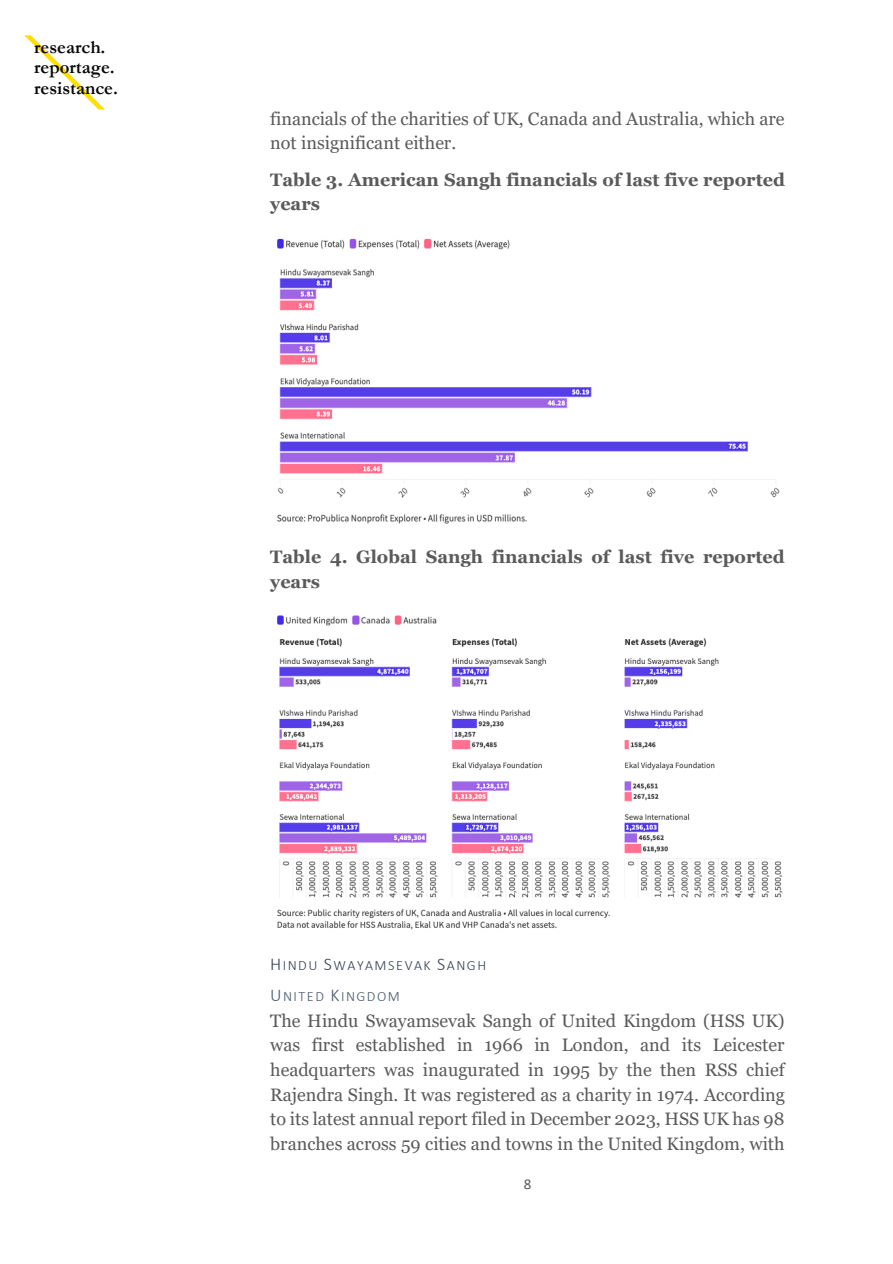
<style>
.page{position:relative;width:893px;height:1264px;background:#fff}
.page>*{position:absolute;margin:0;border:0;box-sizing:border-box;transform-origin:0 0}
.t1{font:700 18.75px/20.5px "Garamond";color:#070707}
.t2{font:18px/24.6px "Georgia";color:#5a5a5a}
.t3{font:700 18px/24.6px "Georgia";color:#5a5a5a}
.t4{font:15px "Calibri";color:#5a5a5a}
.t5{font:300 14.25px/30.9px "Calibri";letter-spacing:.105em;color:#323e4f}
.s1{font-size:18px}
.s2{font-size:18px;color:#44546a}
.s3{color:#44546a}
</style>
<div class="page">
<svg style="left:24px;top:35px;width:81px;height:75px"></svg>
<img style="left:277px;top:238px;width:503px;height:286px">
<img style="left:277px;top:615px;width:506px;height:315px">
<p class="t1" style="left:34px;top:37px;width:85px">research. reportage. resistance.</p>
<p class="t2" style="left:270px;top:106px;width:516px">financials of the charities of UK, Canada and Australia, which are not insignificant either.</p>
<p class="t3" style="left:270px;top:167px;width:516px">Table 3. American Sangh financials of last five reported years</p>
<p class="t3" style="left:270px;top:544px;width:516px">Table 4. Global Sangh financials of last five reported years</p>
<p class="t5" style="left:270px;top:950px;width:217px"><span class="s1">H</span>INDU <span class="s1">S</span>WAYAMSEVAK <span class="s1">S</span>ANGH<br><span class="s2">U</span><span class="s3">NITED</span> <span class="s2">K</span><span class="s3">INGDOM</span></p>
<p class="t2" style="left:270px;top:1008px;width:516px;text-align:justify">The Hindu Swayamsevak Sangh of United Kingdom (HSS UK) was first established in 1966 in London, and its Leicester headquarters was inaugurated in 1995 by the then RSS chief Rajendra Singh. It was registered as a charity in 1974. According to its latest annual report filed in December 2023, HSS UK has 98 branches across 59 cities and towns in the United Kingdom, with</p>
<p class="t4" style="left:524px;top:1177px;width:9px">8</p>
</div>
